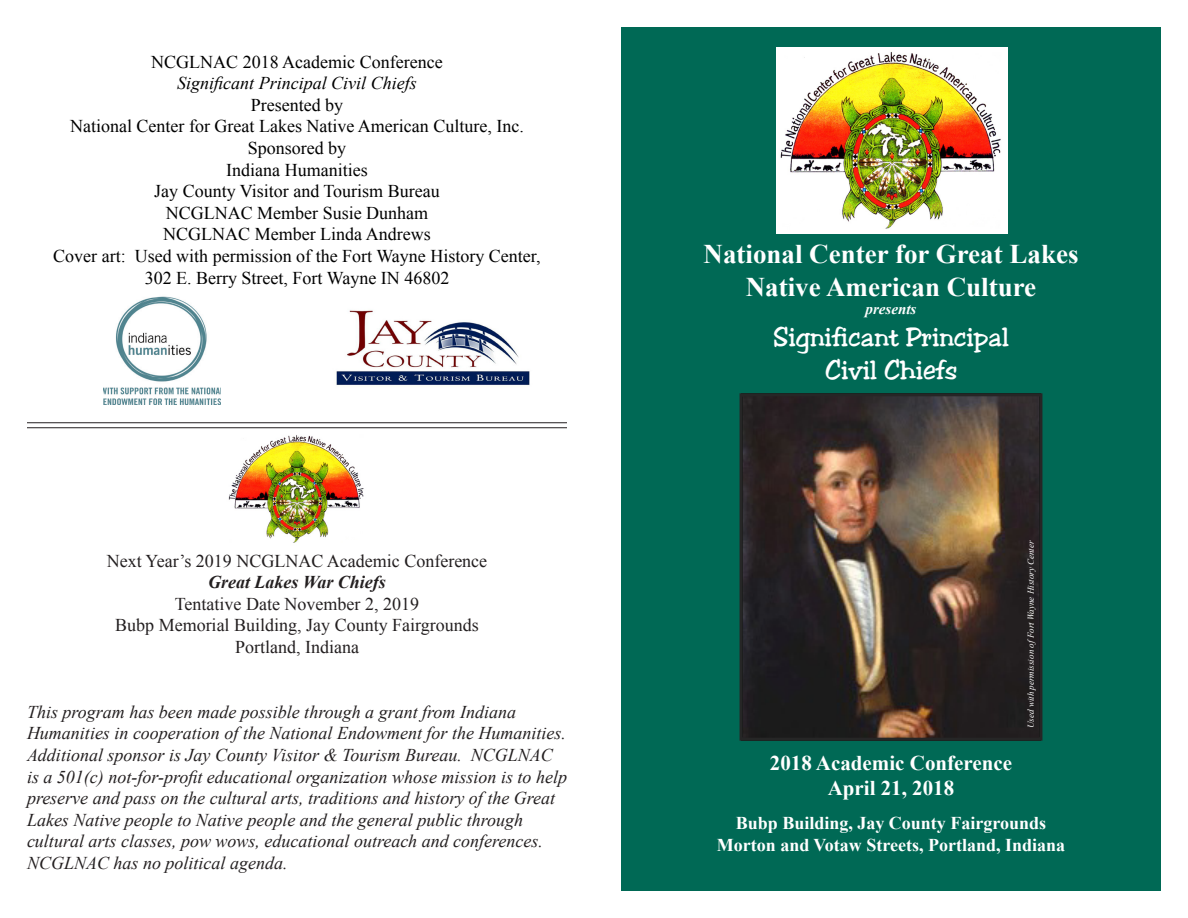
<style>
.page{position:relative;width:1188px;height:918px;background:#fff}
.page>*{position:absolute;margin:0;border:0;box-sizing:border-box;transform-origin:0 0}
.t1{font:700 27px "Times New Roman";color:#fff}
.t2{font:27px "Jester";color:#fff}
.t3{font:700 21px "Times New Roman";color:#fff}
.t4{font:italic 18px/21.6px "Times New Roman";color:#231f20}
.t5{font:18px "Times New Roman";color:#000}
.t6{font:18px "Times New Roman";color:#231f20}
.t7{font:700 18px "Times New Roman";color:#fff}
.t8{font:italic 18px "Times New Roman";color:#000}
.t9{font:italic 700 18px "Times New Roman";color:#231f20}
.t10{font:italic 700 15px "Times New Roman";color:#fff}
.t11{font:italic 9px "Times New Roman";color:#fff}
</style>
<div class="page">
<hr style="left:27px;top:422px;width:540px;height:1px;background:#231f20">
<hr style="left:27px;top:427px;width:540px;height:1px;background:#231f20">
<img style="left:228px;top:435px;width:136px;height:108px">
<div style="left:621px;top:27px;width:540px;height:864px;background:#006955"></div>
<img style="left:776px;top:47px;width:231px;height:186px">
<img style="left:744px;top:397px;width:294px;height:340px">
<img style="left:336px;top:310px;width:194px;height:75px">
<img style="left:103px;top:296px;width:118px;height:109px">
<div style="left:740px;top:393px;width:302px;height:348px;border:3px solid #262626"></div>
<p class="t5" style="left:151px;top:49px;width:293px">NCGLNAC 2018 Academic Conference</p>
<p class="t8" style="left:177px;top:71px;width:241px">Significant Principal Civil Chiefs</p>
<p class="t5" style="left:251px;top:92px;width:94px">Presented by</p>
<p class="t5" style="left:70px;top:114px;width:455px">National Center for Great Lakes Native American Culture, Inc.</p>
<p class="t5" style="left:248px;top:135px;width:100px">Sponsored by</p>
<p class="t5" style="left:226px;top:157px;width:143px">Indiana Humanities</p>
<p class="t5" style="left:154px;top:178px;width:287px">Jay County Visitor and Tourism Bureau</p>
<p class="t5" style="left:166px;top:200px;width:264px">NCGLNAC Member Susie Dunham</p>
<p class="t5" style="left:163px;top:222px;width:269px">NCGLNAC Member Linda Andrews</p>
<p class="t5" style="left:53px;top:243px;width:489px">Cover art: Used with permission of the Fort Wayne History Center,</p>
<p class="t5" style="left:145px;top:265px;width:306px">302 E. Berry Street, Fort Wayne IN 46802</p>
<p class="t6" style="left:107px;top:548px;width:382px">Next Year’s 2019 NCGLNAC Academic Conference</p>
<p class="t9" style="left:208px;top:570px;width:179px">Great Lakes War Chiefs</p>
<p class="t6" style="left:175px;top:591px;width:246px">Tentative Date November 2, 2019</p>
<p class="t6" style="left:115px;top:613px;width:365px">Bubp Memorial Building, Jay County Fairgrounds</p>
<p class="t6" style="left:235px;top:634px;width:125px">Portland, Indiana</p>
<p class="t4" style="left:27px;top:700px;width:491px">This program has been made possible through a grant from Indiana</p>
<p class="t4" style="left:27px;top:722px;width:542px">Humanities in cooperation of the National Endowment for the Humanities.<br>Additional sponsor is Jay County Visitor &amp; Tourism Bureau. NCGLNAC is a 501(c) not-for-profit educational organization whose mission is to help preserve and pass on the cultural arts, traditions and history of the Great Lakes Native people to Native people and the general public through cultural arts classes, pow wows, educational outreach and conferences.<br>NCGLNAC has no political agenda.</p>
<p class="t1" style="left:704px;top:235px;width:376px">National Center for Great Lakes</p>
<p class="t1" style="left:746px;top:267px;width:292px">Native American Culture</p>
<p class="t10" style="left:866px;top:298px;width:52px">presents</p>
<p class="t2" style="left:773px;top:321px;width:237px">Significant Principal</p>
<p class="t2" style="left:825px;top:354px;width:133px">Civil Chiefs</p>
<p class="t3" style="left:770px;top:748px;width:244px">2018 Academic Conference</p>
<p class="t3" style="left:828px;top:773px;width:128px">April 21, 2018</p>
<p class="t11" style="left:1025px;top:728px;width:189px;rotate:-90deg">Used with permission ofFort Wayne History Center</p>
<p class="t7" style="left:736px;top:810px;width:312px">Bubp Building, Jay County Fairgrounds</p>
<p class="t7" style="left:717px;top:832px;width:350px">Morton and Votaw Streets, Portland, Indiana</p>
</div>
